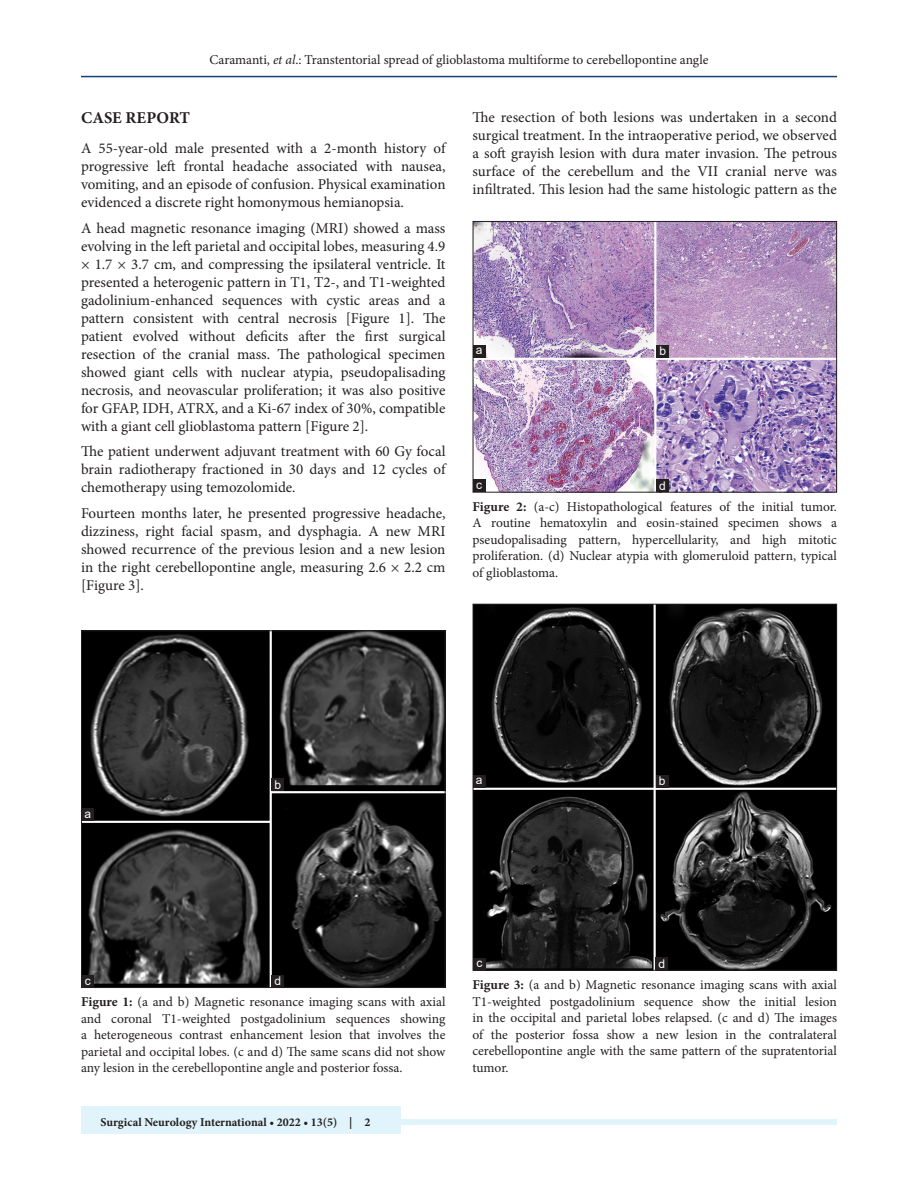
<style>
.page{position:relative;width:918px;height:1188px;background:#fff}
.page>*{position:absolute;margin:0;border:0;box-sizing:border-box;transform-origin:0 0}
.t1{font:700 16.5px "Minion Pro";letter-spacing:.005em;color:#231f20}
.TX{font:15px/18px "Minion Pro";color:#231f20;text-align:justify}
.FGC{font:13.5px/16.5px "Minion Pro";letter-spacing:-.005em;color:#231f20;text-align:justify}
.JF{font:700 12px "Minion Pro";color:#231f20}
.LABEL{font:12px "Arial";color:#fff}
.s1{font-style:italic}
.s2{font-weight:700}
</style>
<div class="page">
<hr style="left:81px;top:76px;width:756px;height:1px;background:#164077">
<div style="left:81px;top:1119px;width:756px;height:6px;background:#e1f4fc"></div>
<div style="left:81px;top:1106px;width:319px;height:28px;background:#e1f4fc"></div>
<img style="left:83px;top:633px;width:360px;height:353px">
<div style="left:81px;top:631px;width:364px;height:357px;border:1px solid #231f20"></div>
<div style="left:271px;top:975px;width:13px;height:12px;background:#231f20"></div>
<div style="left:81px;top:975px;width:13px;height:13px;background:#231f20"></div>
<div style="left:271px;top:779px;width:13px;height:12px;background:#231f20"></div>
<div style="left:82px;top:808px;width:12px;height:13px;background:#231f20"></div>
<img style="left:475px;top:223px;width:360px;height:267px">
<div style="left:473px;top:221px;width:364px;height:271px;border:1px solid #231f20"></div>
<div style="left:656px;top:480px;width:13px;height:12px;background:#231f20"></div>
<div style="left:473px;top:480px;width:13px;height:12px;background:#231f20"></div>
<div style="left:656px;top:345px;width:13px;height:13px;background:#231f20"></div>
<div style="left:473px;top:345px;width:13px;height:13px;background:#231f20"></div>
<img style="left:475px;top:606px;width:360px;height:362px">
<div style="left:473px;top:604px;width:364px;height:366px;border:1px solid #231f20"></div>
<div style="left:656px;top:958px;width:12px;height:12px;background:#231f20"></div>
<div style="left:473px;top:958px;width:13px;height:13px;background:#231f20"></div>
<div style="left:656px;top:775px;width:12px;height:12px;background:#231f20"></div>
<div style="left:473px;top:775px;width:13px;height:12px;background:#231f20"></div>
<p class="FGC" style="left:209px;top:51px;width:501px">Caramanti, <span class="s1">et al</span>.: Transtentorial spread of glioblastoma multiforme to cerebellopontine angle</p>
<h1 class="t1" style="left:81px;top:106px;width:111px">CASE REPORT</h1>
<p class="TX" style="left:81px;top:140px;width:366px">A 55-year-old male presented with a 2-month history of progressive left frontal headache associated with nausea, vomiting, and an episode of confusion. Physical examination evidenced a discrete right homonymous hemianopsia.</p>
<p class="TX" style="left:81px;top:219px;width:366px">A head magnetic resonance imaging (MRI) showed a mass evolving in the left parietal and occipital lobes, measuring 4.9 × 1.7 × 3.7 cm, and compressing the ipsilateral ventricle. It presented a heterogenic pattern in T1, T2-, and T1-weighted gadolinium-enhanced sequences with cystic areas and a pattern consistent with central necrosis [Figure 1]. The patient evolved without deficits after the first surgical resection of the cranial mass. The pathological specimen showed giant cells with nuclear atypia, pseudopalisading necrosis, and neovascular proliferation; it was also positive for GFAP, IDH, ATRX, and a Ki-67 index of 30%, compatible with a giant cell glioblastoma pattern [Figure 2].</p>
<p class="TX" style="left:81px;top:443px;width:366px">The patient underwent adjuvant treatment with 60 Gy focal brain radiotherapy fractioned in 30 days and 12 cycles of chemotherapy using temozolomide.</p>
<p class="TX" style="left:81px;top:504px;width:366px">Fourteen months later, he presented progressive headache, dizziness, right facial spasm, and dysphagia. A new MRI showed recurrence of the previous lesion and a new lesion in the right cerebellopontine angle, measuring 2.6 × 2.2 cm [Figure 3].</p>
<p class="TX" style="left:472px;top:109px;width:366px">The resection of both lesions was undertaken in a second surgical treatment. In the intraoperative period, we observed a soft grayish lesion with dura mater invasion. The petrous surface of the cerebellum and the VII cranial nerve was infiltrated. This lesion had the same histologic pattern as the</p>
<p class="LABEL" style="left:476px;top:342px;width:8px">a</p>
<p class="LABEL" style="left:660px;top:343px;width:8px">b</p>
<p class="LABEL" style="left:476px;top:477px;width:7px">c</p>
<p class="LABEL" style="left:659px;top:478px;width:8px">d</p>
<p class="FGC" style="left:472px;top:498px;width:366px"><span class="s2">Figure 2:</span> (a-c) Histopathological features of the initial tumor.<br>A routine hematoxylin and eosin-stained specimen shows a pseudopalisading pattern, hypercellularity, and high mitotic proliferation. (d) Nuclear atypia with glomeruloid pattern, typical of glioblastoma.</p>
<p class="LABEL" style="left:85px;top:805px;width:8px">a</p>
<p class="LABEL" style="left:274px;top:777px;width:8px">b</p>
<p class="LABEL" style="left:476px;top:772px;width:8px">a</p>
<p class="LABEL" style="left:659px;top:773px;width:8px">b</p>
<p class="LABEL" style="left:85px;top:972px;width:7px">c</p>
<p class="LABEL" style="left:274px;top:973px;width:8px">d</p>
<p class="FGC" style="left:81px;top:994px;width:366px"><span class="s2">Figure 1:</span> (a and b) Magnetic resonance imaging scans with axial and coronal T1-weighted postgadolinium sequences showing a heterogeneous contrast enhancement lesion that involves the parietal and occipital lobes. (c and d) The same scans did not show any lesion in the cerebellopontine angle and posterior fossa.</p>
<p class="JF" style="left:100px;top:1113px;width:272px">Surgical Neurology International • 2022 • 13(5) | 2</p>
<p class="LABEL" style="left:476px;top:955px;width:7px">c</p>
<p class="LABEL" style="left:659px;top:956px;width:8px">d</p>
<p class="FGC" style="left:472px;top:977px;width:366px"><span class="s2">Figure 3:</span> (a and b) Magnetic resonance imaging scans with axial T1-weighted postgadolinium sequence show the initial lesion in the occipital and parietal lobes relapsed. (c and d) The images of the posterior fossa show a new lesion in the contralateral cerebellopontine angle with the same pattern of the supratentorial tumor.</p>
</div>
